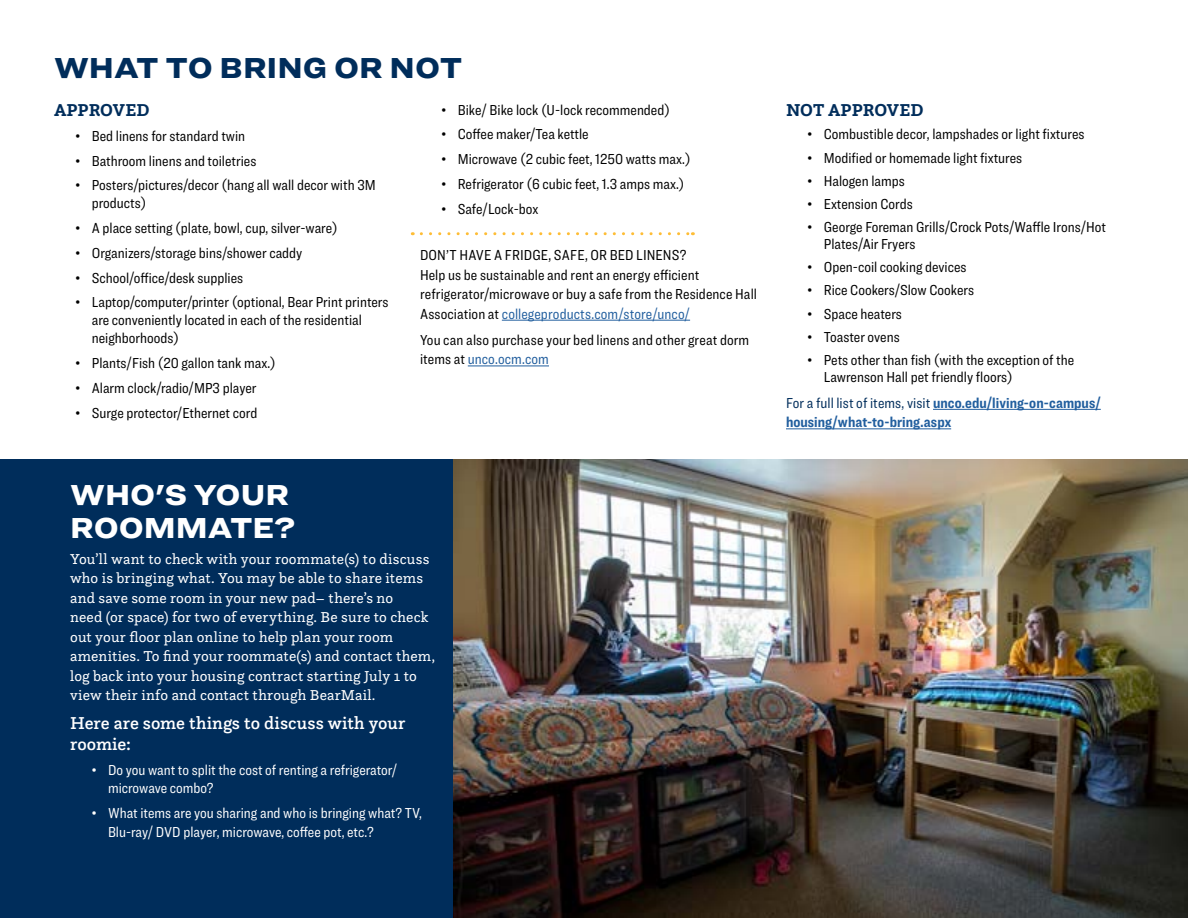
<style>
.page{position:relative;width:1188px;height:918px;background:#fff}
.page>*{position:absolute;margin:0;border:0;box-sizing:border-box;transform-origin:0 0}
.t1{font:900 30px/33px "Ringside Wide";letter-spacing:-.005em;color:#fff}
.t2{font:900 30px "Ringside Wide";letter-spacing:-.005em;color:#002d5b}
.t3{font:500 18px/21.6px "Questa Slab";color:#fff}
.t4{font:700 18px "Questa Slab";letter-spacing:-.005em;color:#002d5b}
.t5{font:15px/19.5px "Ringside Condensed";color:#000}
.t6{font:15px/19.5px "Questa Slab";letter-spacing:.01em;color:#fff}
.t7{font:15px/18px "Ringside Condensed";color:#fff}
.t8{font:700 15px/19.5px "Ringside Condensed";letter-spacing:.005em;color:#215e9e}
.s1{color:#215e9e}
.s2{font-weight:400;color:#002d5b}
</style>
<div class="page">
<div style="left:0;top:459px;width:1188px;height:459px;background:#002d5b"></div>
<img style="left:454px;top:459px;width:734px;height:459px">
<hr style="left:502px;top:320px;width:188px;height:1px;background:#215e9e">
<hr style="left:468px;top:366px;width:81px;height:1px;background:#215e9e">
<hr style="left:933px;top:409px;width:168px;height:1px;background:#215e9e">
<hr style="left:786px;top:429px;width:165px;height:1px;background:#215e9e">
<svg style="left:421px;top:232px;width:272px;height:3px"></svg>
<h1 class="t2" style="left:54px;top:45px;width:410px">WHAT TO BRING OR NOT</h1>
<p class="t4" style="left:54px;top:99px;width:97px">APPROVED</p>
<p class="t5" style="left:76px;top:126px;width:171px">• Bed linens for standard twin</p>
<p class="t5" style="left:76px;top:151px;width:182px">• Bathroom linens and toiletries</p>
<p class="t5" style="left:92px;top:176px;width:285px;line-height:18px;text-indent:-16px">• Posters/pictures/decor (hang all wall decor with 3M products)</p>
<p class="t5" style="left:76px;top:218px;width:264px">• A place setting (plate, bowl, cup, silver-ware)</p>
<p class="t5" style="left:76px;top:243px;width:228px">• Organizers/storage bins/shower caddy</p>
<p class="t5" style="left:76px;top:268px;width:169px">• School/office/desk supplies</p>
<p class="t5" style="left:92px;top:293px;width:298px;line-height:18px;text-indent:-16px">• Laptop/computer/printer (optional, Bear Print printers are conveniently located in each of the residential neighborhoods)</p>
<p class="t5" style="left:76px;top:353px;width:202px">• Plants/Fish (20 gallon tank max.)</p>
<p class="t5" style="left:76px;top:378px;width:182px">• Alarm clock/radio/MP3 player</p>
<p class="t5" style="left:76px;top:403px;width:183px">• Surge protector/Ethernet cord</p>
<p class="t5" style="left:442px;top:100px;width:230px">• Bike/ Bike lock (U-lock recommended)</p>
<p class="t5" style="left:442px;top:124px;width:149px">• Coffee maker/Tea kettle</p>
<p class="t5" style="left:442px;top:149px;width:251px">• Microwave (2 cubic feet, 1250 watts max.)</p>
<p class="t5" style="left:442px;top:174px;width:244px">• Refrigerator (6 cubic feet, 1.3 amps max.)</p>
<p class="t5" style="left:442px;top:199px;width:98px">• Safe/Lock-box</p>
<p class="t5" style="left:420px;top:245px;width:338px">DON’T HAVE A FRIDGE, SAFE, OR BED LINENS?<br>Help us be sustainable and rent an energy efficient refrigerator/microwave or buy a safe from the Residence Hall Association at <span class="s1">collegeproducts.com/store/unco/</span></p>
<p class="t5" style="left:420px;top:330px;width:331px">You can also purchase your bed linens and other great dorm items at <span class="s1">unco.ocm.com</span></p>
<h1 class="t1" style="left:70px;top:477px;width:226px">WHO'S YOUR<br>ROOMMATE?</h1>
<p class="t6" style="left:70px;top:549px;width:367px">You’ll want to check with your roommate(s) to discuss who is bringing what. You may be able to share items and save some room in your new pad– there’s no<br>need (or space) for two of everything. Be sure to check out your floor plan online to help plan your room amenities. To find your roommate(s) and contact them, log back into your housing contract starting July 1 to view their info and contact through BearMail.</p>
<p class="t3" style="left:70px;top:712px;width:337px">Here are some things to discuss with your roomie:</p>
<p class="t7" style="left:108px;top:761px;width:291px;text-indent:-16px">• Do you want to split the cost of renting a refrigerator/ microwave combo?</p>
<p class="t7" style="left:108px;top:803px;width:315px;line-height:19.5px;text-indent:-16px">• What items are you sharing and who is bringing what? TV,<br>Blu-ray/ DVD player, microwave, coffee pot, etc.?</p>
<p class="t4" style="left:786px;top:99px;width:139px">NOT APPROVED</p>
<p class="t5" style="left:808px;top:124px;width:278px">• Combustible decor, lampshades or light fixtures</p>
<p class="t5" style="left:808px;top:148px;width:216px">• Modified or homemade light fixtures</p>
<p class="t5" style="left:808px;top:171px;width:99px">• Halogen lamps</p>
<p class="t5" style="left:808px;top:194px;width:107px">• Extension Cords</p>
<p class="t5" style="left:824px;top:219px;width:284px;line-height:16.5px;text-indent:-16px">• George Foreman Grills/Crock Pots/Waffle Irons/Hot<br>Plates/Air Fryers</p>
<p class="t5" style="left:808px;top:257px;width:161px">• Open-coil cooking devices</p>
<p class="t5" style="left:808px;top:280px;width:168px">• Rice Cookers/Slow Cookers</p>
<p class="t5" style="left:808px;top:304px;width:96px">• Space heaters</p>
<p class="t5" style="left:808px;top:327px;width:94px">• Toaster ovens</p>
<p class="t5" style="left:824px;top:352px;width:252px;line-height:16.5px;text-indent:-16px">• Pets other than fish (with the exception of the<br>Lawrenson Hall pet friendly floors)</p>
<p class="t8" style="left:786px;top:393px;width:316px"><span class="s2">For a full list of items, visit</span> unco.edu/living-on-campus/ housing/what-to-bring.aspx</p>
</div>
